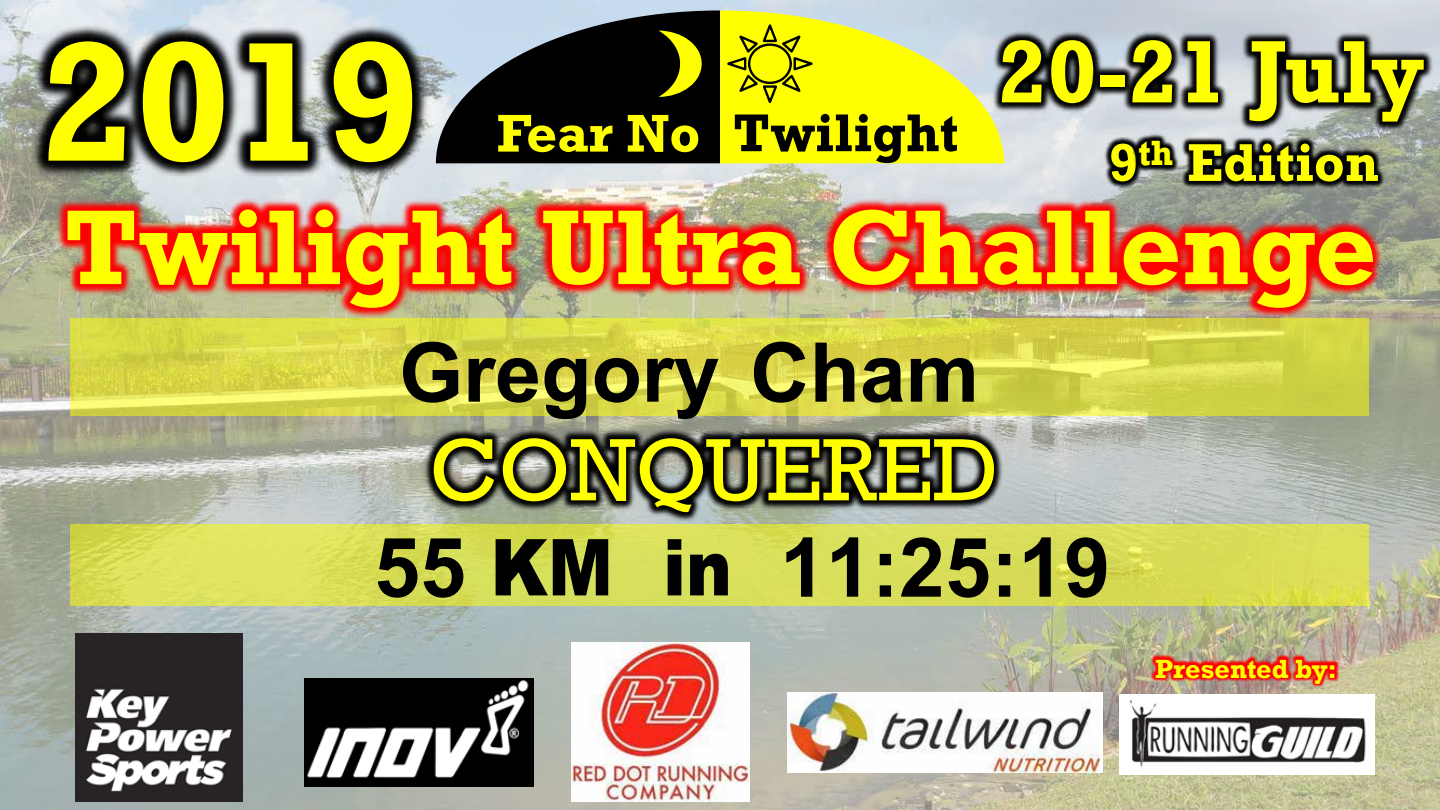
<style>
.page{position:relative;width:1440px;height:810px;background:#fff}
.page>*{position:absolute;margin:0;border:0;box-sizing:border-box;transform-origin:0 0}
.t1{font:700 172.65px "Rockwell";color:#ff0}
.t2{font:700 108px "Rockwell";color:#ff0}
.t3{font:90px "Rockwell";color:#ff0}
.t4{font:700 90px "Rockwell";color:#ff0}
.t5{font:700 82.5px "Arial";color:#000}
.t6{font:900 78.6px "Arial";color:#000;scale:.88 1}
.t7{font:700 54px "Rockwell";color:#ff0}
.t8{font:700 54px "Rockwell";color:#000}
.t9{font:700 27px "Rockwell";color:#ff0}
.s1{font-weight:700;font-size:82.5px}
</style>
<div class="page">
<img style="left:0;top:0;width:1440px;height:810px">
<img style="left:1120px;top:694px;width:255px;height:80px">
<img style="left:0;top:163px;width:1440px;height:226px">
<img style="left:362px;top:416px;width:704px;height:109px">
<img style="left:1132px;top:637px;width:227px;height:69px">
<svg style="left:544px;top:10px;width:386px;height:153px;background:#8e9014"></svg>
<img style="left:1066px;top:191px;width:78px;height:45px">
<img style="left:1107px;top:191px;width:37px;height:13px">
<img style="left:1144px;top:191px;width:277px;height:45px">
<img style="left:930px;top:0;width:100px;height:191px">
<img style="left:1030px;top:0;width:30px;height:191px">
<img style="left:1060px;top:0;width:380px;height:191px">
<img style="left:0;top:0;width:544px;height:324px">
<img style="left:76px;top:634px;width:167px;height:167px">
<img style="left:304px;top:678px;width:230px;height:109px">
<img style="left:572px;top:643px;width:178px;height:158px">
<img style="left:788px;top:692px;width:314px;height:80px">
<svg style="left:70px;top:318px;width:1299px;height:98px;background:#d9d84c"></svg>
<svg style="left:70px;top:525px;width:1299px;height:81px;background:#d9de58"></svg>
<h1 class="t1" style="left:40px;top:-2px;width:383px">2019</h1>
<p class="t7" style="left:497px;top:101px;width:205px">Fear No</p>
<p class="t8" style="left:733px;top:100px;width:227px">Twilight</p>
<p class="t4" style="left:998px;top:18px;width:429px">20-21 July</p>
<p class="t7" style="left:1109px;top:130px;width:271px">9<sup>th</sup> Edition</p>
<p class="t2" style="left:64px;top:182px;width:1314px">Twilight Ultra Challenge</p>
<p class="t5" style="left:399px;top:327px;width:582px">Gregory Cham</p>
<p class="t3" style="left:430px;top:418px;width:570px">CONQUERED</p>
<p class="t6" style="left:374px;top:510px;width:408px"><span class="s1">55</span> KM in</p>
<p class="t5" style="left:780px;top:522px;width:332px">11:25:19</p>
<p class="t9" style="left:1155px;top:652px;width:183px">Presented by:</p>
</div>
